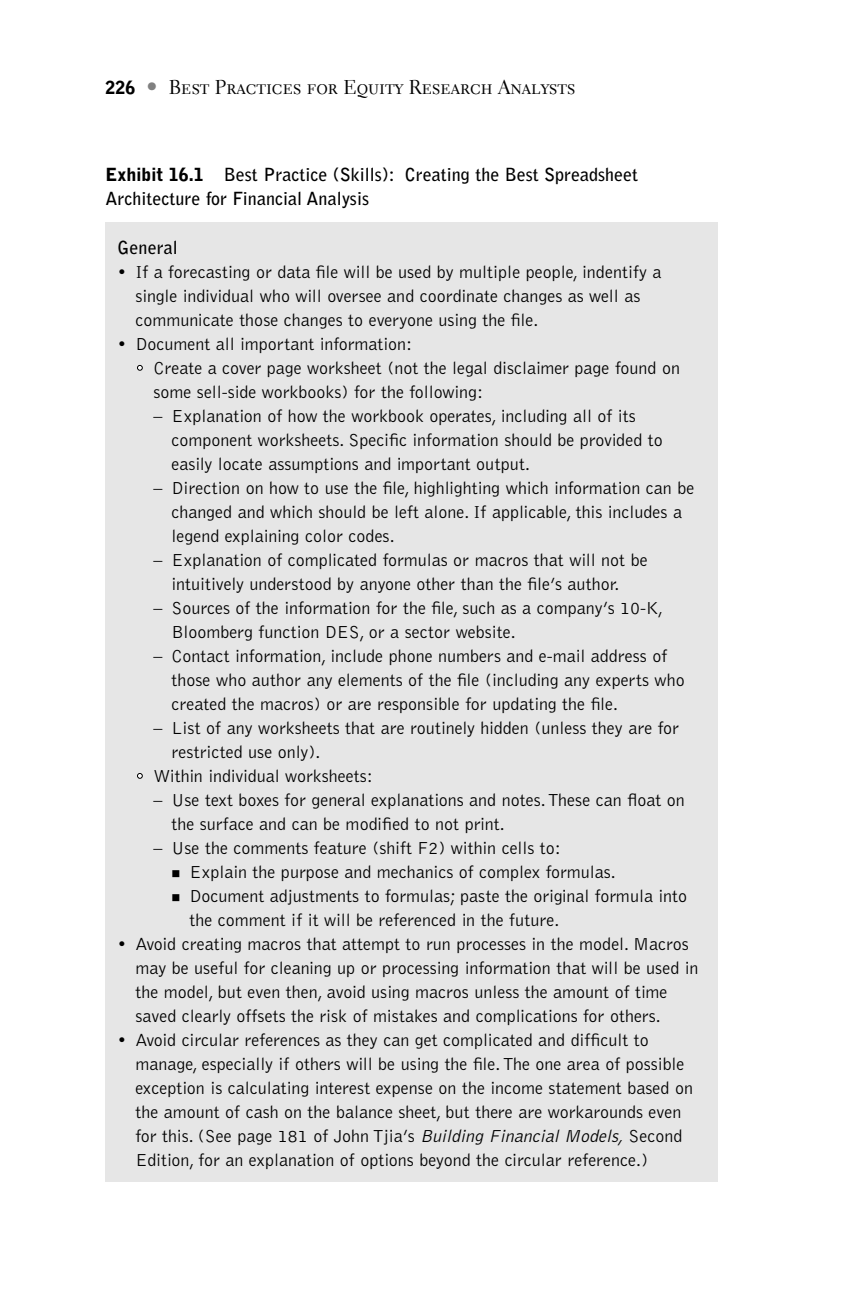
<style>
.page{position:relative;width:866px;height:1297px;background:#fff}
.page>*{position:absolute;margin:0;border:0;box-sizing:border-box;transform-origin:0 0}
.t1{font:20px "Electra LH Regular SC";color:#000}
.t2{font:300 18px/24px "Bell Gothic";color:#000}
.t3{font:700 18px/24px "Bell Gothic";color:#000}
.s1{font-family:"Bell Gothic";font-weight:900;font-size:18px}
.s2{font-family:"Electra LH";font-size:22px;color:#808080}
.s3{font-weight:900}
.s4{color:#fff}
.s5{font-style:italic}
</style>
<div class="page">
<div style="left:105px;top:223px;width:612px;height:959px;background:#e6e6e6"></div>
<p class="t1" style="left:105px;top:75px;width:471px"><span class="s1">226</span> <span class="s2">•</span> Best Practices for Equity Research Analysts</p>
<p class="t3" style="left:105px;top:164px;width:534px"><span class="s3">Exhibit 16.1</span> Best Practice (Skills): Creating the Best Spreadsheet<br>Architecture for Financial Analysis</p>
<p class="t3" style="left:117px;top:237px;width:62px">General</p>
<p class="t2" style="left:135px;top:261px;width:527px;text-indent:-18px">• If a forecasting or data file will be used by multiple people, indentify a single individual who will oversee and coordinate changes as well as communicate those changes to everyone using the file.</p>
<p class="t2" style="left:117px;top:333px;width:296px">• Document all important information:</p>
<p class="t2" style="left:153px;top:357px;width:528px;text-indent:-18px"><span class="s4">•</span> Create a cover page worksheet (not the legal disclaimer page found on some sell-side workbooks) for the following:</p>
<p class="t2" style="left:171px;top:405px;width:493px;text-indent:-18px">– Explanation of how the workbook operates, including all of its component worksheets. Specific information should be provided to easily locate assumptions and important output.</p>
<p class="t2" style="left:171px;top:477px;width:524px;text-indent:-18px">– Direction on how to use the file, highlighting which information can be changed and which should be left alone. If applicable, this includes a legend explaining color codes.</p>
<p class="t2" style="left:153px;top:549px;width:496px;text-align:center">– Explanation of complicated formulas or macros that will not be intuitively understood by anyone other than the file’s author.</p>
<p class="t2" style="left:171px;top:597px;width:493px;text-indent:-18px">– Sources of the information for the file, such as a company’s 10-K,<br>Bloomberg function DES, or a sector website.</p>
<p class="t2" style="left:171px;top:645px;width:515px;text-indent:-18px">– Contact information, include phone numbers and e-mail address of those who author any elements of the file (including any experts who created the macros) or are responsible for updating the file.</p>
<p class="t2" style="left:171px;top:717px;width:509px;text-indent:-18px">– List of any worksheets that are routinely hidden (unless they are for restricted use only).</p>
<p class="t2" style="left:135px;top:765px;width:239px"><span class="s4">•</span> Within individual worksheets:</p>
<p class="t2" style="left:171px;top:789px;width:515px;text-indent:-18px">– Use text boxes for general explanations and notes.These can float on the surface and can be modified to not print.</p>
<p class="t2" style="left:189px;top:837px;width:499px;text-indent:-36px">– Use the comments feature (shift F2) within cells to:<br>Explain the purpose and mechanics of complex formulas.<br>Document adjustments to formulas; paste the original formula into the comment if it will be referenced in the future.</p>
<p class="t2" style="left:135px;top:933px;width:564px;text-indent:-18px">• Avoid creating macros that attempt to run processes in the model. Macros may be useful for cleaning up or processing information that will be used in the model, but even then, avoid using macros unless the amount of time saved clearly offsets the risk of mistakes and complications for others.</p>
<p class="t2" style="left:135px;top:1029px;width:559px;text-indent:-18px">• Avoid circular references as they can get complicated and difficult to manage, especially if others will be using the file.The one area of possible exception is calculating interest expense on the income statement based on the amount of cash on the balance sheet, but there are workarounds even for this. (See page 181 of John Tjia’s <span class="s5">Building Financial Models,</span> Second Edition, for an explanation of options beyond the circular reference.)</p>
</div>
